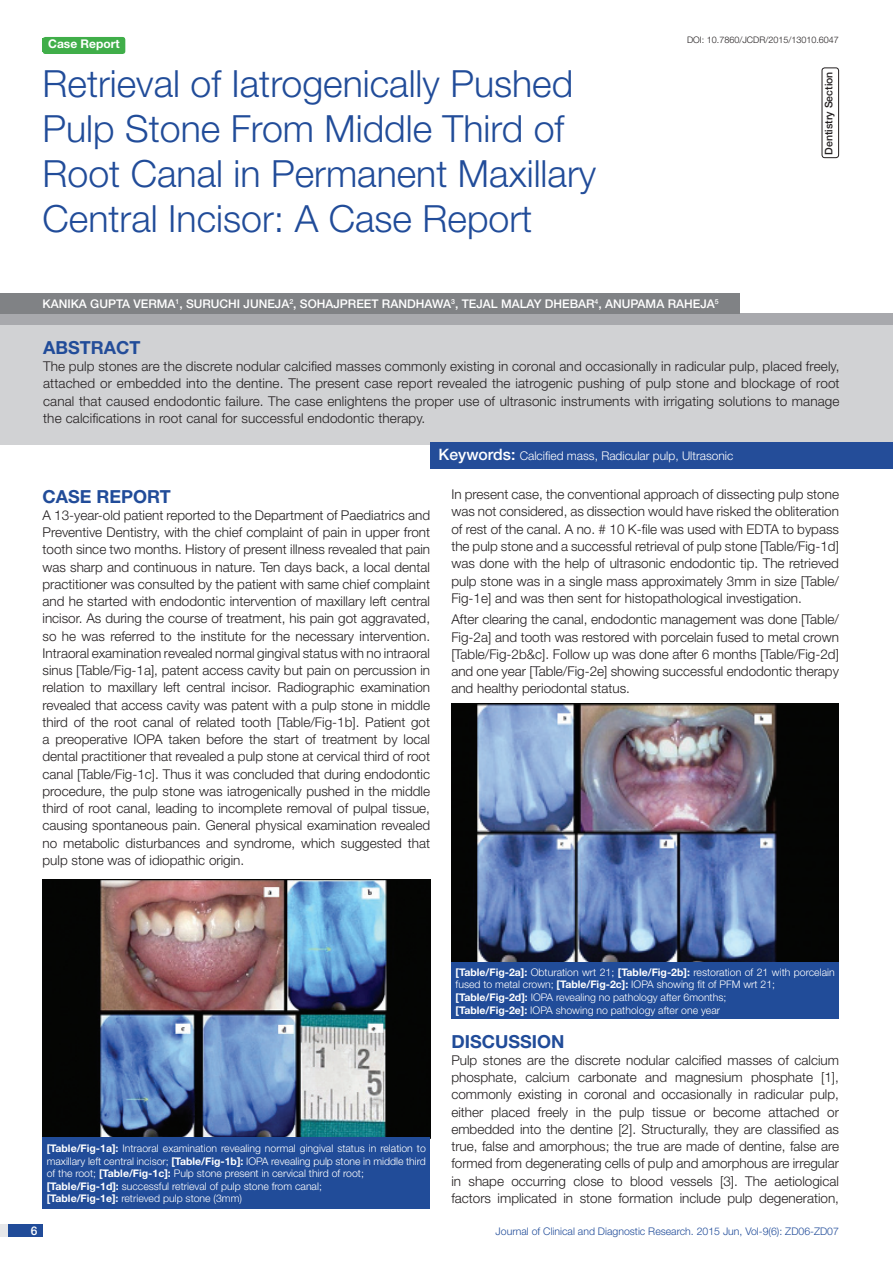
<style>
.page{position:relative;width:893px;height:1263px;background:#fff}
.page>*{position:absolute;margin:0;border:0;box-sizing:border-box;transform-origin:0 0}
.t1{font:300 37.5px/45px "Helvetica Neue";color:#214c99}
.Heading{font:700 18px "Helvetica Neue";color:#214c99}
.Abstract_head{font:700 18px "Helvetica Neue";color:#214c99}
.Body_text{font:300 13.5px/17.2px "Helvetica Neue";color:#231f20;text-align:justify}
.Abstract_Text{font:300 13.5px/17.2px "Helvetica Neue";letter-spacing:.01em;color:#231f20;text-align:justify}
.Author{font:500 12px "Helvetica Neue";color:#fff}
.t2{font:300 12px "Helvetica Neue";color:#fff}
.t3{font:700 12px "Helvetica Neue";color:#fff}
.Table_text{font:300 10.5px/12.6px "Helvetica Neue";color:#fff;text-align:justify}
.t4{font:300 10.5px "Helvetica Neue";color:#214c99}
.t5{font:500 10.5px "Helvetica Neue";color:#231f20}
.DOI{font:300 9px "Helvetica Neue";color:#231f20}
.s1{color:#244d99}
.s2{font-weight:500;font-size:15.75px}
.s3{font-weight:700}
</style>
<div class="page">
<div style="left:0;top:1224px;width:43px;height:13px;background:#e6e7e9"></div>
<div style="left:8px;top:1224px;width:35px;height:13px;background:#214c99"></div>
<div style="left:43px;top:37px;width:82px;height:17px;background:#40ae49;border-radius:3px"></div>
<div style="left:0;top:314px;width:893px;height:12px;background:#a8a9ad"></div>
<div style="left:0;top:325px;width:893px;height:120px;background:#d1d2d4"></div>
<div style="left:430px;top:442px;width:463px;height:26px;background:#244d99"></div>
<div style="left:0;top:293px;width:740px;height:21px;background:#808285"></div>
<div style="left:822px;top:68px;width:17px;height:90px;border:1px solid #231f20;border-radius:3px"></div>
<img style="left:43px;top:879px;width:387px;height:258px">
<div style="left:43px;top:1137px;width:387px;height:72px;background:#214c99"></div>
<img style="left:451px;top:704px;width:388px;height:258px">
<div style="left:451px;top:962px;width:388px;height:56px;background:#214c99"></div>
<p class="t3" style="left:48px;top:37px;width:73px">Case Report</p>
<p class="t1" style="left:43px;top:60px;width:555px">Retrieval of Iatrogenically Pushed Pulp Stone From Middle Third of Root Canal in Permanent Maxillary Central Incisor: A Case Report</p>
<p class="DOI" style="left:687px;top:35px;width:153px">DOI: 10.7860/JCDR/2015/13010.6047</p>
<p class="t5" style="left:822px;top:155px;width:85px;rotate:-90deg">DENTISTRY SECTION</p>
<p class="Author" style="left:43px;top:296px;width:678px">KANIKA GUPTA VERMA<sup>1</sup>, SURUCHI JUNEJA<sup>2</sup>, SOHAJPREET RANDHAWA<sup>3</sup>, TEJAL MALAY DHEBAR<sup>4</sup>, ANUPAMA RAHEJA<sup>5</sup></p>
<p class="Abstract_head" style="left:43px;top:336px;width:98px">ABST<span class="s1">RAC</span>T</p>
<p class="Abstract_Text" style="left:43px;top:357px;width:798px">The pulp stones are the discrete nodular calcified masses commonly existing in coronal and occasionally in radicular pulp, placed freely, attached or embedded into the dentine. The present case report revealed the iatrogenic pushing of pulp stone and blockage of root canal that caused endodontic failure. The case enlightens the proper use of ultrasonic instruments with irrigating solutions to manage the calcifications in root canal for successful endodontic therapy.</p>
<p class="t2" style="left:439px;top:449px;width:296px"><span class="s2">KEYWORDS:</span> Calcified mass, Radicular pulp, Ultrasonic</p>
<p class="Heading" style="left:43px;top:485px;width:130px">Case report</p>
<p class="Body_text" style="left:43px;top:506px;width:389px">A 13-year-old patient reported to the Department of Paediatrics and Preventive Dentistry, with the chief complaint of pain in upper front tooth since two months. History of present illness revealed that pain was sharp and continuous in nature. Ten days back, a local dental practitioner was consulted by the patient with same chief complaint and he started with endodontic intervention of maxillary left central incisor. As during the course of treatment, his pain got aggravated, so he was referred to the institute for the necessary intervention.<br>Intraoral examination revealed normal gingival status with no intraoral sinus [Table/Fig-1a], patent access cavity but pain on percussion in relation to maxillary left central incisor. Radiographic examination revealed that access cavity was patent with a pulp stone in middle third of the root canal of related tooth [Table/Fig-1b]. Patient got a preoperative IOPA taken before the start of treatment by local dental practitioner that revealed a pulp stone at cervical third of root canal [Table/Fig-1c]. Thus it was concluded that during endodontic procedure, the pulp stone was iatrogenically pushed in the middle third of root canal, leading to incomplete removal of pulpal tissue, causing spontaneous pain. General physical examination revealed no metabolic disturbances and syndrome, which suggested that pulp stone was of idiopathic origin.</p>
<p class="Body_text" style="left:451px;top:485px;width:389px">In present case, the conventional approach of dissecting pulp stone was not considered, as dissection would have risked the obliteration of rest of the canal. A no. # 10 K-file was used with EDTA to bypass the pulp stone and a successful retrieval of pulp stone [Table/Fig-1d] was done with the help of ultrasonic endodontic tip. The retrieved pulp stone was in a single mass approximately 3mm in size [Table/ Fig-1e] and was then sent for histopathological investigation.</p>
<p class="Body_text" style="left:451px;top:610px;width:389px">After clearing the canal, endodontic management was done [Table/ Fig-2a] and tooth was restored with porcelain fused to metal crown [Table/Fig-2b&amp;c]. Follow up was done after 6 months [Table/Fig-2d] and one year [Table/Fig-2e] showing successful endodontic therapy and healthy periodontal status.</p>
<p class="Table_text" style="left:47px;top:1142px;width:381px"><span class="s3">[Table/Fig-1a]:</span> Intraoral examination revealing normal gingival status in relation to maxillary left central incisor; <span class="s3">[Table/Fig-1b]:</span> IOPA revealing pulp stone in middle third of the root; <span class="s3">[Table/Fig-1c]:</span> Pulp stone present in cervical third of root;</p>
<p class="Table_text" style="left:47px;top:1179px;width:277px"><span class="s3">[Table/Fig-1d]:</span> successful retrieval of pulp stone from canal;</p>
<p class="Table_text" style="left:47px;top:1192px;width:197px"><span class="s3">[Table/Fig-1e]:</span> retrieved pulp stone (3mm)</p>
<p class="Table_text" style="left:456px;top:965px;width:381px"><span class="s3">[Table/Fig-2a]:</span> Obturation wrt 21; <span class="s3">[Table/Fig-2b]:</span> restoration of 21 with porcelain fused to metal crown; <span class="s3">[Table/Fig-2c]:</span> IOPA showing fit of PFM wrt 21;</p>
<p class="Table_text" style="left:456px;top:991px;width:272px"><span class="s3">[Table/Fig-2d]:</span> IOPA revealing no pathology after 6months;</p>
<p class="Table_text" style="left:456px;top:1003px;width:266px"><span class="s3">[Table/Fig-2e]:</span> IOPA showing no pathology after one year</p>
<p class="Heading" style="left:451px;top:1030px;width:115px">Discussion</p>
<p class="Body_text" style="left:451px;top:1051px;width:389px">Pulp stones are the discrete nodular calcified masses of calcium phosphate, calcium carbonate and magnesium phosphate [1], commonly existing in coronal and occasionally in radicular pulp, either placed freely in the pulp tissue or become attached or embedded into the dentine [2]. Structurally, they are classified as true, false and amorphous; the true are made of dentine, false are formed from degenerating cells of pulp and amorphous are irregular in shape occurring close to blood vessels [3]. The aetiological factors implicated in stone formation include pulp degeneration,</p>
<p class="Author" style="left:31px;top:1223px;width:8px">6</p>
<p class="t4" style="left:496px;top:1225px;width:345px">Journal of Clinical and Diagnostic Research. 2015 Jun, Vol-9(6): ZD06-ZD07</p>
</div>
